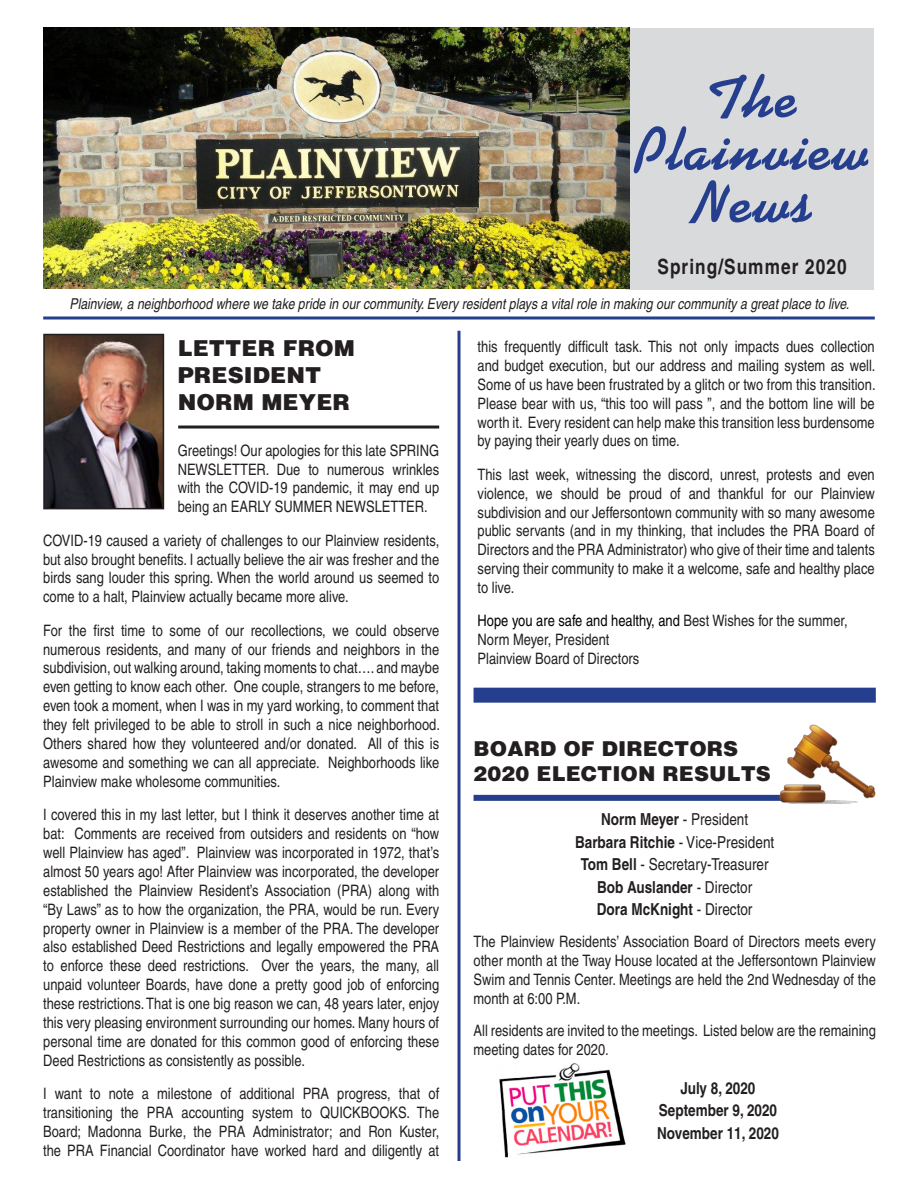
<style>
.page{position:relative;width:918px;height:1188px;background:#fff}
.page>*{position:absolute;margin:0;border:0;box-sizing:border-box;transform-origin:0 0}
.t1{font:700 60px "Kaufmann";letter-spacing:.04em;color:#253f8e}
.t2{font:900 22.5px/27px "Helvetica";color:#231f20}
.t3{font:900 21px "Helvetica";color:#231f20}
.t4{font:700 condensed 21px "Helvetica";letter-spacing:.05em;color:#231f20}
.t5{font:700 condensed 16.5px "Helvetica";color:#231f20}
.t6{font:condensed 16.5px "Helvetica";color:#231f20}
.t7{font:condensed 15.75px/18.9px "Helvetica";color:#231f20;text-align:justify}
.t8{font:condensed 15.75px "Helvetica";color:#000}
.t9{font:italic condensed 15px "Helvetica";color:#231f20}
.s1{color:#231f20}
.s2{font-weight:700}
.s3{font-weight:400}
</style>
<div class="page">
<div style="left:474px;top:795px;width:318px;height:6px;background:#253f8e"></div>
<div style="left:626px;top:28px;width:248px;height:262px;background:#d9dadc"></div>
<img style="left:43px;top:27px;width:586px;height:261px">
<hr style="left:458px;top:331px;width:2px;height:830px;background:#253f8e">
<hr style="left:43px;top:316px;width:832px;height:3px;background:#253f8e">
<img style="left:46px;top:337px;width:115px;height:169px">
<div style="left:43px;top:334px;width:121px;height:175px;border:2px solid #231f20"></div>
<hr style="left:178px;top:426px;width:261px;height:3px;background:#231f20">
<img style="left:774px;top:724px;width:102px;height:80px">
<img style="left:499px;top:1063px;width:127px;height:95px">
<div style="left:474px;top:688px;width:402px;height:15px;background:#253f8e"></div>
<p class="t1" style="left:706px;top:61px;width:92px">The</p>
<p class="t1" style="left:634px;top:114px;width:235px">Plainview</p>
<p class="t1" style="left:691px;top:166px;width:122px">News</p>
<p class="t4" style="left:658px;top:253px;width:191px">Spring/Summer 2020</p>
<p class="t9" style="left:69px;top:295px;width:781px">Plainview, a neighborhood where we take pride in our community. Every resident plays a vital role in making our community a great place to live.</p>
<p class="t7" style="left:478px;top:337px;width:400px">this frequently difficult task. This not only impacts dues collection and budget execution, but our address and mailing system as well.<br>Some of us have been frustrated by a glitch or two from this transition.<br>Please bear with us, “this too will pass ”, and the bottom line will be worth it. Every resident can help make this transition less burdensome by paying their yearly dues on time.</p>
<p class="t7" style="left:478px;top:465px;width:399px">This last week, witnessing the discord, unrest, protests and even violence, we should be proud of and thankful for our Plainview subdivision and our Jeffersontown community with so many awesome public servants (and in my thinking, that includes the PRA Board of Directors and the PRA Administrator) who give of their time and talents serving their community to make it a welcome, safe and healthy place to live.</p>
<p class="t8" style="left:478px;top:612px;width:372px">Hope you are safe and healthy, and <span class="s1">Best Wishes for the summer,</span></p>
<p class="t7" style="left:478px;top:630px;width:134px">Norm Meyer, President</p>
<p class="t7" style="left:478px;top:649px;width:163px">Plainview Board of Directors</p>
<p class="t2" style="left:178px;top:334px;width:179px">LETTER FROM<br>PRESIDENT</p>
<p class="t2" style="left:178px;top:388px;width:174px">NORM MEYER</p>
<p class="t7" style="left:178px;top:441px;width:263px">Greetings! Our apologies for this late SPRING NEWSLETTER. Due to numerous wrinkles with the COVID-19 pandemic, it may end up being an EARLY SUMMER NEWSLETTER.</p>
<p class="t7" style="left:43px;top:531px;width:398px">COVID-19 caused a variety of challenges to our Plainview residents, but also brought benefits. I actually believe the air was fresher and the birds sang louder this spring. When the world around us seemed to come to a halt, Plainview actually became more alive.</p>
<p class="t7" style="left:43px;top:621px;width:398px">For the first time to some of our recollections, we could observe numerous residents, and many of our friends and neighbors in the subdivision, out walking around, taking moments to chat…. and maybe even getting to know each other. One couple, strangers to me before, even took a moment, when I was in my yard working, to comment that they felt privileged to be able to stroll in such a nice neighborhood.<br>Others shared how they volunteered and/or donated. All of this is awesome and something we can all appreciate. Neighborhoods like Plainview make wholesome communities.</p>
<p class="t7" style="left:43px;top:805px;width:398px">I covered this in my last letter, but I think it deserves another time at bat: Comments are received from outsiders and residents on “how well Plainview has aged”. Plainview was incorporated in 1972, that’s almost 50 years ago! After Plainview was incorporated, the developer established the Plainview Resident’s Association (PRA) along with “By Laws” as to how the organization, the PRA, would be run. Every property owner in Plainview is a member of the PRA. The developer also established Deed Restrictions and legally empowered the PRA to enforce these deed restrictions. Over the years, the many, all unpaid volunteer Boards, have done a pretty good job of enforcing these restrictions. That is one big reason we can, 48 years later, enjoy this very pleasing environment surrounding our homes. Many hours of personal time are donated for this common good of enforcing these Deed Restrictions as consistently as possible.</p>
<p class="t7" style="left:43px;top:1084px;width:398px">I want to note a milestone of additional PRA progress, that of transitioning the PRA accounting system to QUICKBOOKS. The Board; Madonna Burke, the PRA Administrator; and Ron Kuster, the PRA Financial Coordinator have worked hard and diligently at</p>
<p class="t3" style="left:474px;top:736px;width:266px">BOARD OF DIRECTORS</p>
<p class="t3" style="left:474px;top:761px;width:299px">2020 ELECTION RESULTS</p>
<p class="t6" style="left:601px;top:810px;width:149px"><span class="s2">Norm Meyer</span> - President</p>
<p class="t6" style="left:575px;top:833px;width:201px"><span class="s2">Barbara Ritchie</span> - Vice-President</p>
<p class="t6" style="left:581px;top:855px;width:189px"><span class="s2">Tom Bell</span> - Secretary-Treasurer</p>
<p class="t5" style="left:597px;top:877px;width:157px">Bob Auslander <span class="s3">- Director</span></p>
<p class="t5" style="left:597px;top:900px;width:157px">Dora McKnight <span class="s3">- Director</span></p>
<p class="t7" style="left:474px;top:932px;width:404px">The Plainview Residents’ Association Board of Directors meets every other month at the Tway House located at the Jeffersontown Plainview Swim and Tennis Center. Meetings are held the 2nd Wednesday of the month at 6:00 P.M.</p>
<p class="t7" style="left:474px;top:1021px;width:404px">All residents are invited to the meetings. Listed below are the remaining meeting dates for 2020.</p>
<p class="t5" style="left:681px;top:1078px;width:77px">July 8, 2020</p>
<p class="t5" style="left:659px;top:1100px;width:120px">September 9, 2020</p>
<p class="t5" style="left:657px;top:1123px;width:123px">November 11, 2020</p>
</div>
